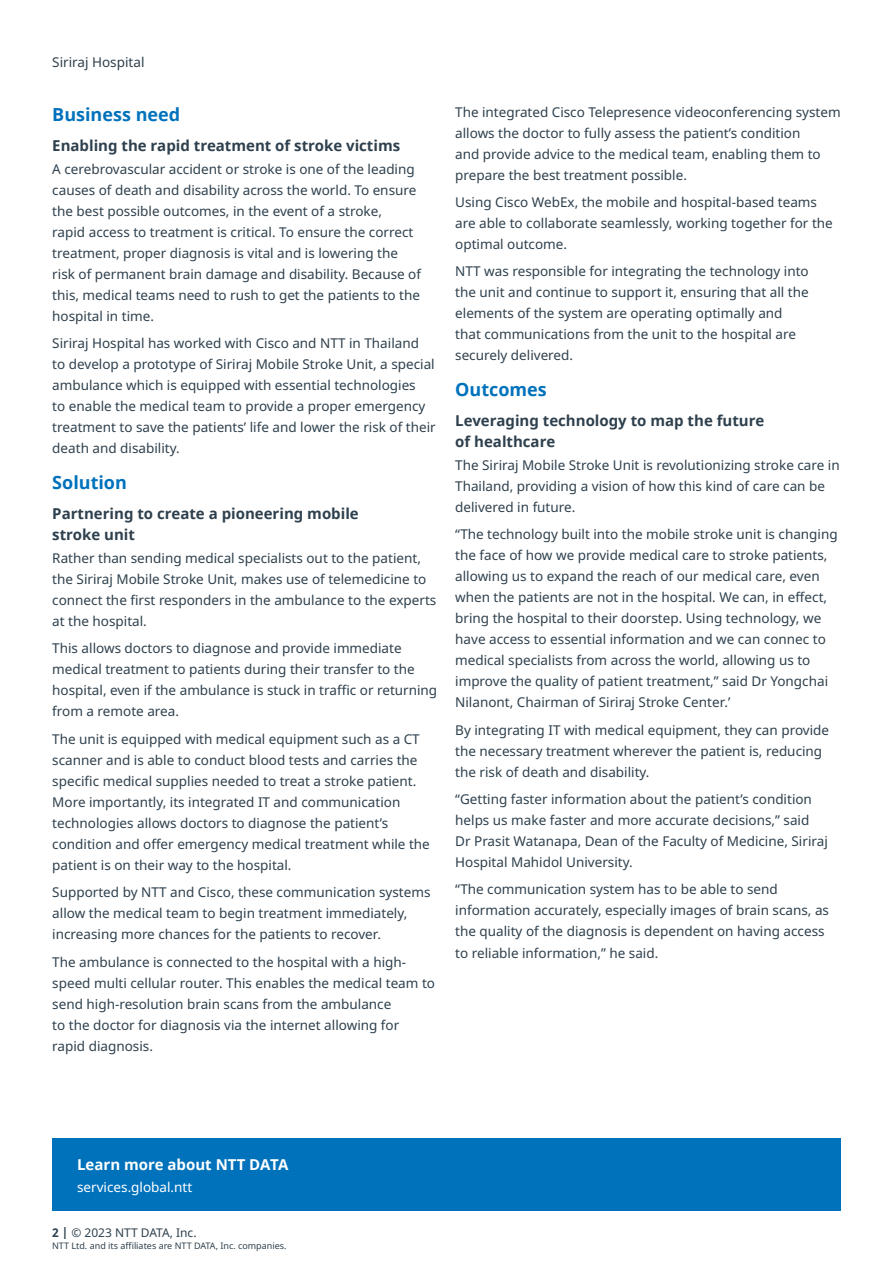
<style>
.page{position:relative;width:893px;height:1263px;background:#fff}
.page>*{position:absolute;margin:0;border:0;box-sizing:border-box;transform-origin:0 0}
.t1{font:700 18px "Noto Sans";color:#0072bc}
.t2{font:700 15px/21px "Noto Sans";color:#2e404d}
.t3{font:700 15px "Noto Sans";color:#fff}
.t4{font:13.5px/21px "Noto Sans";color:#2e404d}
.t5{font:13.5px "Noto Sans";color:#fff}
.t6{font:12px "Noto Sans";color:#2e404d}
.t7{font:9px "Noto Sans";color:#2e404d}
.s1{font-weight:700}
</style>
<div class="page">
<div style="left:52px;top:1138px;width:789px;height:73px;background:#0072bc"></div>
<p class="t4" style="left:52px;top:52px;width:94px">Siriraj Hospital</p>
<h1 class="t1" style="left:52px;top:102px;width:129px">Business need</h1>
<p class="t2" style="left:52px;top:135px;width:349px">Enabling the rapid treatment of stroke victims</p>
<p class="t4" style="left:52px;top:159px;width:370px">A cerebrovascular accident or stroke is one of the leading causes of death and disability across the world. To ensure the best possible outcomes, in the event of a stroke,<br>rapid access to treatment is critical. To ensure the correct treatment, proper diagnosis is vital and is lowering the risk of permanent brain damage and disability. Because of this, medical teams need to rush to get the patients to the hospital in time.</p>
<p class="t4" style="left:52px;top:333px;width:385px">Siriraj Hospital has worked with Cisco and NTT in Thailand<br>to develop a prototype of Siriraj Mobile Stroke Unit, a special ambulance which is equipped with essential technologies<br>to enable the medical team to provide a proper emergency treatment to save the patients’ life and lower the risk of their death and disability.</p>
<h1 class="t1" style="left:52px;top:470px;width:76px">Solution</h1>
<p class="t2" style="left:52px;top:503px;width:308px">Partnering to create a pioneering mobile stroke unit</p>
<p class="t4" style="left:52px;top:548px;width:386px">Rather than sending medical specialists out to the patient, the Siriraj Mobile Stroke Unit, makes use of telemedicine to connect the first responders in the ambulance to the experts at the hospital.</p>
<p class="t4" style="left:52px;top:638px;width:386px">This allows doctors to diagnose and provide immediate medical treatment to patients during their transfer to the hospital, even if the ambulance is stuck in traffic or returning from a remote area.</p>
<p class="t4" style="left:52px;top:729px;width:379px">The unit is equipped with medical equipment such as a CT scanner and is able to conduct blood tests and carries the specific medical supplies needed to treat a stroke patient.<br>More importantly, its integrated IT and communication technologies allows doctors to diagnose the patient’s condition and offer emergency medical treatment while the patient is on their way to the hospital.</p>
<p class="t4" style="left:52px;top:882px;width:380px">Supported by NTT and Cisco, these communication systems allow the medical team to begin treatment immediately, increasing more chances for the patients to recover.</p>
<p class="t4" style="left:52px;top:951px;width:384px">The ambulance is connected to the hospital with a high&shy;speed multi cellular router. This enables the medical team to send high-resolution brain scans from the ambulance<br>to the doctor for diagnosis via the internet allowing for rapid diagnosis.</p>
<p class="t4" style="left:455px;top:102px;width:387px">The integrated Cisco Telepresence videoconferencing system allows the doctor to fully assess the patient’s condition<br>and provide advice to the medical team, enabling them to prepare the best treatment possible.</p>
<p class="t4" style="left:455px;top:192px;width:379px">Using Cisco WebEx, the mobile and hospital-based teams are able to collaborate seamlessly, working together for the optimal outcome.</p>
<p class="t4" style="left:455px;top:261px;width:355px">NTT was responsible for integrating the technology into the unit and continue to support it, ensuring that all the elements of the system are operating optimally and that communications from the unit to the hospital are securely delivered.</p>
<h1 class="t1" style="left:455px;top:377px;width:93px">Outcomes</h1>
<p class="t2" style="left:455px;top:410px;width:311px">Leveraging technology to map the future of healthcare</p>
<p class="t4" style="left:455px;top:455px;width:386px">The Siriraj Mobile Stroke Unit is revolutionizing stroke care in<br>Thailand, providing a vision of how this kind of care can be delivered in future.</p>
<p class="t4" style="left:455px;top:524px;width:384px">“The technology built into the mobile stroke unit is changing the face of how we provide medical care to stroke patients, allowing us to expand the reach of our medical care, even when the patients are not in the hospital. We can, in effect, bring the hospital to their doorstep. Using technology, we have access to essential information and we can connec to medical specialists from across the world, allowing us to improve the quality of patient treatment,” said Dr Yongchai Nilanont, Chairman of Siriraj Stroke Center.’</p>
<p class="t4" style="left:455px;top:719px;width:375px">By integrating IT with medical equipment, they can provide the necessary treatment wherever the patient is, reducing the risk of death and disability.</p>
<p class="t4" style="left:455px;top:789px;width:374px">“Getting faster information about the patient’s condition helps us make faster and more accurate decisions,” said Dr Prasit Watanapa, Dean of the Faculty of Medicine, Siriraj Hospital Mahidol University.</p>
<p class="t4" style="left:455px;top:879px;width:375px">“The communication system has to be able to send information accurately, especially images of brain scans, as the quality of the diagnosis is dependent on having access to reliable information,” he said.</p>
<p class="t3" style="left:77px;top:1154px;width:213px">Learn more about NTT DATA</p>
<p class="t5" style="left:77px;top:1177px;width:117px">services.global.ntt</p>
<p class="t6" style="left:52px;top:1224px;width:146px"><span class="s1">2 |</span> © 2023 NTT DATA, Inc.</p>
<p class="t7" style="left:52px;top:1239px;width:236px">NTT Ltd. and its affiliates are NTT DATA, Inc. companies.</p>
</div>
